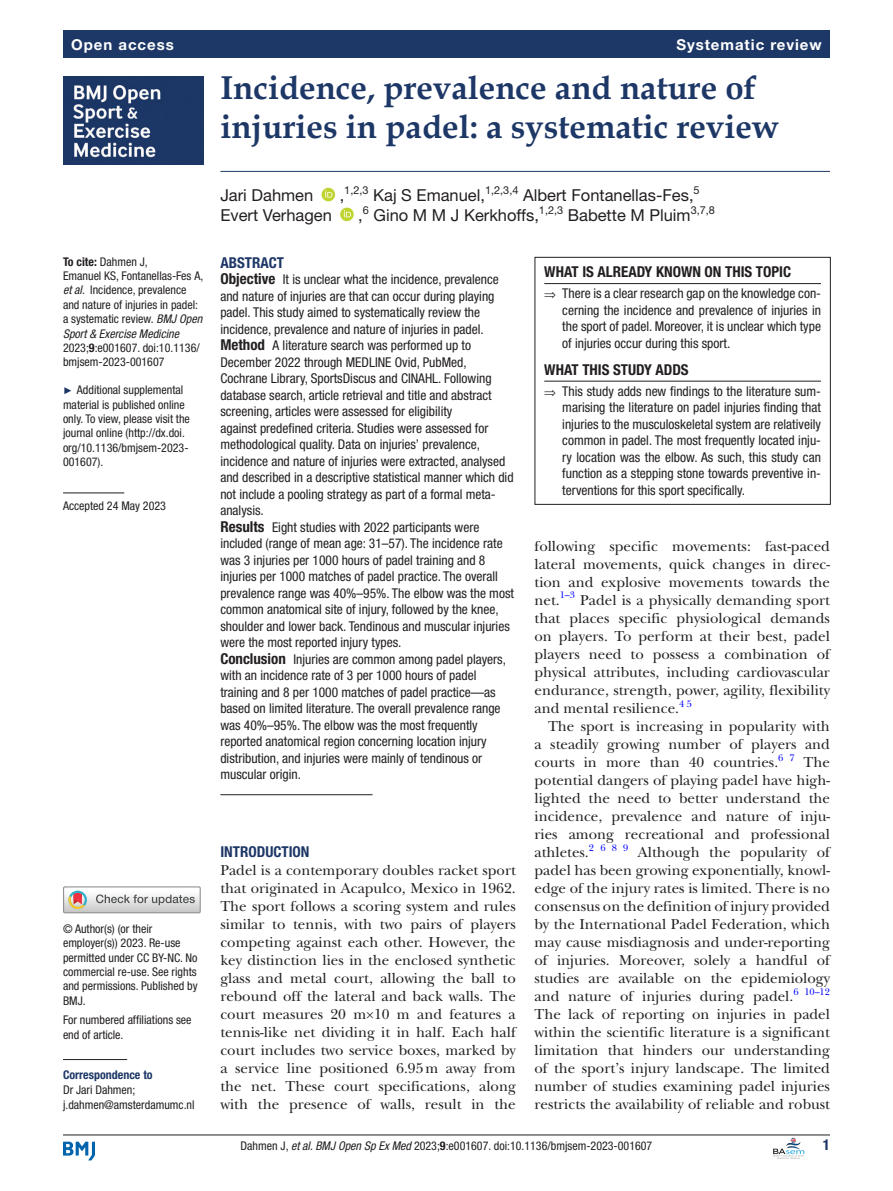
<style>
.page{position:relative;width:893px;height:1191px;background:#fff}
.page>*{position:absolute;margin:0;border:0;box-sizing:border-box;transform-origin:0 0}
.t1{font:700 33px/39px "Book Antiqua";color:#1d3766}
.t2{font:16.5px "Helvetica Neue LT Std";color:#231f20}
.t3{font:15px/18px "New Baskerville";color:#231f20;text-align:justify}
.t4{font:700 condensed 15px "Helvetica Neue LT Std";color:#231f20}
.t5{font:700 15px "Helvetica Neue LT Std";letter-spacing:.065em;color:#fff}
.t6{font:700 condensed 15px "Helvetica Neue LT Std";color:#1d3766}
.t7{font:condensed 13.5px/16.5px "Helvetica Neue LT Std";color:#231f20;text-align:justify}
.t8{font:condensed 12px/14.4px "Helvetica Neue LT Std";color:#231f20}
.t9{font:700 condensed 12px "Helvetica Neue LT Std";color:#1d3766}
.t10{font:10.95px "Helvetica Neue LT Std";color:#231f20}
.t11{font:9.9px "New Baskerville";color:#00f}
.s1{font-weight:700}
.s2{font-style:italic}
.s3{font-family:"Arial";font-stretch:normal;font-size:9.75px;color:#1d3766}
.s4{font-weight:700;font-size:15px}
</style>
<div class="page">
<hr style="left:63px;top:1134px;width:767px;height:1px;background:#231f20">
<svg style="left:63px;top:1141px;width:32px;height:19px"></svg>
<svg style="left:773px;top:1137px;width:31px;height:22px"></svg>
<div style="left:63px;top:31px;width:767px;height:27px;background:#1d3766"></div>
<hr style="left:220px;top:171px;width:610px;height:1px;background:#1d3766">
<svg style="left:322px;top:188px;width:13px;height:13px"></svg>
<svg style="left:340px;top:208px;width:14px;height:13px"></svg>
<hr style="left:63px;top:492px;width:61px;height:1px;background:#231f20">
<hr style="left:63px;top:1059px;width:64px;height:1px;background:#231f20">
<div style="left:63px;top:886px;width:138px;height:27px;border:1px solid #969090"></div>
<svg style="left:64px;top:887px;width:136px;height:25px"></svg>
<img style="left:63px;top:77px;width:140px;height:88px">
<hr style="left:220px;top:794px;width:153px;height:1px;background:#231f20">
<hr style="left:544px;top:283px;width:277px;height:1px;background:#231f20">
<hr style="left:544px;top:381px;width:277px;height:1px;background:#231f20">
<div style="left:535px;top:257px;width:296px;height:248px;border:1px solid #231f20"></div>
<p class="t5" style="left:71px;top:35px;width:104px">Open access</p>
<p class="t5" style="left:676px;top:35px;width:147px">Systematic review</p>
<h1 class="t1" style="left:220px;top:68px;width:561px">Incidence, prevalence and nature of injuries in padel: a systematic review</h1>
<p class="t8" style="left:63px;top:254px;width:142px"><span class="s1">To cite:</span> Dahmen J,<br>Emanuel KS, Fontanellas-Fes A, <span class="s2">et al</span>. Incidence, prevalence and nature of injuries in padel: a systematic review. <span class="s2">BMJ Open<br>Sport &amp; Exercise Medicine<br></span>2023;<span class="s1">9</span>:e001607. doi:10.1136/ bmjsem-2023-001607</p>
<p class="t8" style="left:63px;top:383px;width:128px"><span class="s3">►</span> Additional supplemental material is published online only. To view, please visit the journal online (http://dx.doi. org/10.1136/bmjsem-2023-<br>001607).</p>
<p class="t8" style="left:63px;top:498px;width:104px">Accepted 24 May 2023</p>
<p class="t8" style="left:63px;top:921px;width:136px">© Author(s) (or their employer(s)) 2023. Re-use permitted under CC BY-NC. No commercial re-use. See rights and permissions. Published by<br>BMJ.</p>
<p class="t8" style="left:63px;top:1012px;width:130px;line-height:15px">For numbered affiliations see end of article.</p>
<p class="t9" style="left:63px;top:1068px;width:91px">Correspondence to</p>
<p class="t8" style="left:63px;top:1082px;width:133px;line-height:15px">Dr Jari Dahmen; j.dahmen@amsterdamumc.nl</p>
<p class="t10" style="left:344px;top:183px;width:26px">1,2,3</p>
<p class="t2" style="left:373px;top:186px;width:113px">Kaj S Emanuel,</p>
<p class="t10" style="left:485px;top:183px;width:35px">1,2,3,4</p>
<p class="t2" style="left:523px;top:186px;width:172px">Albert Fontanellas-Fes,</p>
<p class="t10" style="left:694px;top:183px;width:8px">5</p>
<p class="t2" style="left:220px;top:186px;width:94px">Jari Dahmen</p>
<p class="t2" style="left:340px;top:186px;width:6px">,</p>
<p class="t10" style="left:363px;top:203px;width:8px">6</p>
<p class="t2" style="left:374px;top:205px;width:167px">Gino M M J Kerkhoffs,</p>
<p class="t10" style="left:539px;top:203px;width:26px">1,2,3</p>
<p class="t2" style="left:568px;top:205px;width:124px">Babette M Pluim</p>
<p class="t10" style="left:691px;top:203px;width:26px">3,7,8</p>
<p class="t2" style="left:220px;top:205px;width:113px">Evert Verhagen</p>
<p class="t2" style="left:358px;top:205px;width:6px">,</p>
<p class="t6" style="left:220px;top:253px;width:65px">ABSTRACT</p>
<p class="t7" style="left:220px;top:271px;width:295px;text-align:left"><span class="s4">Objective</span> It is unclear what the incidence, prevalence and nature of injuries are that can occur during playing padel. This study aimed to systematically review the incidence, prevalence and nature of injuries in padel.<br><span class="s4">Method</span> A literature search was performed up to December 2022 through MEDLINE Ovid, PubMed, Cochrane Library, SportsDiscus and CINAHL. Following database search, article retrieval and title and abstract screening, articles were assessed for eligibility<br>against predefined criteria. Studies were assessed for methodological quality. Data on injuries’ prevalence, incidence and nature of injuries were extracted, analysed and described in a descriptive statistical manner which did not include a pooling strategy as part of a formal meta&shy;analysis.<br><span class="s4">Results</span> Eight studies with 2022 participants were included (range of mean age: 31–57). The incidence rate was 3 injuries per 1000 hours of padel training and 8 injuries per 1000 matches of padel practice. The overall prevalence range was 40%–95%. The elbow was the most common anatomical site of injury, followed by the knee, shoulder and lower back. Tendinous and muscular injuries were the most reported injury types.<br><span class="s4">Conclusion</span> Injuries are common among padel players, with an incidence rate of 3 per 1000 hours of padel training and 8 per 1000 matches of padel practice—as based on limited literature. The overall prevalence range was 40%–95%. The elbow was the most frequently reported anatomical region concerning location injury distribution, and injuries were mainly of tendinous or muscular origin.</p>
<p class="t6" style="left:220px;top:843px;width:91px">INTRODUCTION</p>
<p class="t3" style="left:220px;top:861px;width:297px">Padel is a contemporary doubles racket sport that originated in Acapulco, Mexico in 1962.<br>The sport follows a scoring system and rules similar to tennis, with two pairs of players competing against each other. However, the key distinction lies in the enclosed synthetic glass and metal court, allowing the ball to rebound off the lateral and back walls. The court measures 20 m×10 m and features a tennis-like net dividing it in half. Each half court includes two service boxes, marked by a service line positioned 6.95m away from the net. These court specifications, along with the presence of walls, result in the</p>
<p class="t4" style="left:544px;top:263px;width:248px">WHAT IS ALREADY KNOWN ON THIS TOPIC</p>
<p class="t7" style="left:562px;top:285px;width:260px;text-indent:-18px">⇒ There is a clear research gap on the knowledge con&shy;cerning the incidence and prevalence of injuries in the sport of padel. Moreover, it is unclear which type of injuries occur during this sport.</p>
<p class="t4" style="left:544px;top:360px;width:146px">WHAT THIS STUDY ADDS</p>
<p class="t7" style="left:562px;top:383px;width:260px;text-indent:-18px">⇒ This study adds new findings to the literature sum&shy;marising the literature on padel injuries finding that injuries to the musculoskeletal system are relativeily common in padel. The most frequently located inju&shy;ry location was the elbow. As such, this study can function as a stepping stone towards preventive in&shy;terventions for this sport specifically.</p>
<p class="t3" style="left:535px;top:537px;width:297px">following specific movements: fast-paced lateral movements, quick changes in direc&shy;tion and explosive movements towards the net.</p>
<p class="t11" style="left:560px;top:589px;width:17px">1–3</p>
<p class="t3" style="left:535px;top:591px;width:297px;text-indent:46px">Padel is a physically demanding sport that places specific physiological demands on players. To perform at their best, padel players need to possess a combination of physical attributes, including cardiovascular endurance, strength, power, agility, flexibility and mental resilience.</p>
<p class="t11" style="left:679px;top:697px;width:14px">4 5</p>
<p class="t3" style="left:535px;top:717px;width:297px;text-indent:14px">The sport is increasing in popularity with a steadily growing number of players and courts in more than 40 countries.</p>
<p class="t11" style="left:778px;top:751px;width:18px">6 7</p>
<p class="t3" style="left:535px;top:753px;width:297px;text-indent:269px">The potential dangers of playing padel have high&shy;lighted the need to better understand the incidence, prevalence and nature of inju&shy;ries among recreational and professional athletes.</p>
<p class="t11" style="left:589px;top:841px;width:41px">2 6 8 9</p>
<p class="t3" style="left:535px;top:843px;width:297px;text-indent:103px">Although the popularity of padel has been growing exponentially, knowl&shy;edge of the injury rates is limited. There is no consensus on the definition of injury provided by the International Padel Federation, which may cause misdiagnosis and under-reporting of injuries. Moreover, solely a handful of studies are available on the epidemiology and nature of injuries during padel.<sup>6</sup> <sup>10–12<br></sup>The lack of reporting on injuries in padel within the scientific literature is a significant limitation that hinders our understanding of the sport’s injury landscape. The limited number of studies examining padel injuries restricts the availability of reliable and robust</p>
<p class="t8" style="left:241px;top:1138px;width:413px">Dahmen J, <span class="s2">et al</span>. <span class="s2">BMJ Open Sp Ex Med</span> 2023;<span class="s1">9</span>:e001607. doi:10.1136/bmjsem-2023-001607</p>
<p class="t6" style="left:823px;top:1135px;width:9px">1</p>
</div>
